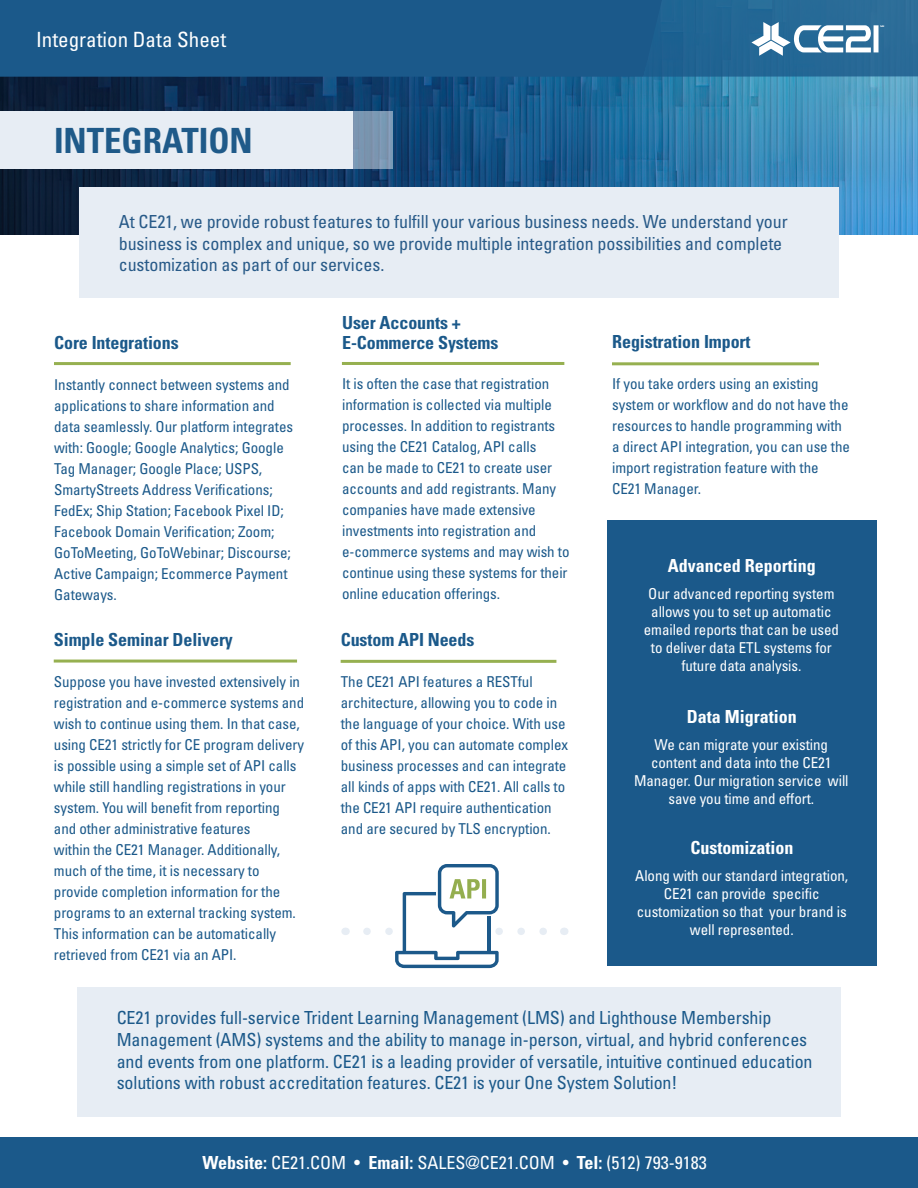
<style>
.page{position:relative;width:918px;height:1188px;background:#fff}
.page>*{position:absolute;margin:0;border:0;box-sizing:border-box;transform-origin:0 0}
.t1{font:700 condensed 34.8px "Univers LT Std";color:#1f5a89}
.t2{font:condensed 21px "Univers LT Std";color:#fff}
.t3{font:condensed 18px/21.6px "Univers LT Std";letter-spacing:-.005em;color:#1b598a}
.t4{font:condensed 18px/21.6px "Univers LT Std";letter-spacing:-.005em;color:#285a88}
.t5{font:700 condensed 18px "Univers LT Std";letter-spacing:-.005em;color:#1b598a}
.t6{font:condensed 18px "Univers LT Std";color:#fff}
.t7{font:700 condensed 18px "Univers LT Std";color:#fff}
.t8{font:condensed 15px/21px "Univers LT Std";letter-spacing:-.005em;color:#1b598a}
.t9{font:condensed 15px/18px "Univers LT Std";letter-spacing:-.005em;color:#fff;text-align:center}
.s1{font-weight:700}
</style>
<div class="page">
<div style="left:607px;top:521px;width:270px;height:445px;background:#1b598a"></div>
<img style="left:0;top:77px;width:918px;height:157px">
<hr style="left:612px;top:362px;width:207px;height:3px;background:#96b050">
<hr style="left:54px;top:362px;width:237px;height:3px;background:#96b050">
<hr style="left:342px;top:362px;width:222px;height:3px;background:#96b050">
<hr style="left:54px;top:660px;width:243px;height:3px;background:#96b050">
<hr style="left:341px;top:660px;width:215px;height:3px;background:#96b050">
<div style="left:0;top:1138px;width:918px;height:50px;background:#1b598a"></div>
<div style="left:0;top:0;width:644px;height:77px;background:#1b598a"></div>
<svg style="left:644px;top:0;width:274px;height:77px;background:#37749d"></svg>
<div style="left:79px;top:188px;width:760px;height:110px;background:#e7edf4"></div>
<div style="left:0;top:111px;width:393px;height:58px;background:#7a96b1"></div>
<div style="left:0;top:111px;width:352px;height:58px;background:#e7edf4"></div>
<div style="left:77px;top:988px;width:764px;height:129px;background:#e7edf4"></div>
<svg style="left:367px;top:864px;width:180px;height:104px"></svg>
<p class="t2" style="left:36px;top:26px;width:192px">Integration Data Sheet</p>
<p class="t1" style="left:54px;top:119px;width:200px">INTEGRATION</p>
<p class="t4" style="left:119px;top:211px;width:670px">At CE21, we provide robust features to fulfill your various business needs. We understand your business is complex and unique, so we provide multiple integration possibilities and complete customization as part of our services.</p>
<p class="t5" style="left:54px;top:332px;width:126px">Core Integrations</p>
<p class="t8" style="left:54px;top:373px;width:240px">Instantly connect between systems and applications to share information and data seamlessly. Our platform integrates with: Google; Google Analytics; Google Tag Manager; Google Place; USPS, SmartyStreets Address Verifications; FedEx; Ship Station; Facebook Pixel ID; Facebook Domain Verification; Zoom; GoToMeeting, GoToWebinar; Discourse; Active Campaign; Ecommerce Payment Gateways.</p>
<p class="t5" style="left:54px;top:629px;width:181px">Simple Seminar Delivery</p>
<p class="t8" style="left:54px;top:670px;width:252px">Suppose you have invested extensively in registration and e-commerce systems and wish to continue using them. In that case, using CE21 strictly for CE program delivery is possible using a simple set of API calls while still handling registrations in your system. You will benefit from reporting and other administrative features<br>within the CE21 Manager. Additionally, much of the time, it is necessary to provide completion information for the programs to an external tracking system.<br>This information can be automatically retrieved from CE21 via an API.</p>
<p class="t5" style="left:342px;top:312px;width:120px">User Accounts +</p>
<p class="t5" style="left:342px;top:331px;width:158px">E-Commerce Systems</p>
<p class="t8" style="left:342px;top:373px;width:229px">It is often the case that registration information is collected via multiple processes. In addition to registrants using the CE21 Catalog, API calls<br>can be made to CE21 to create user accounts and add registrants. Many companies have made extensive investments into registration and e-commerce systems and may wish to continue using these systems for their online education offerings.</p>
<p class="t5" style="left:341px;top:629px;width:135px">Custom API Needs</p>
<p class="t8" style="left:341px;top:671px;width:229px">The CE21 API features a RESTful architecture, allowing you to code in the language of your choice. With use of this API, you can automate complex business processes and can integrate all kinds of apps with CE21. All calls to the CE21 API require authentication and are secured by TLS encryption.</p>
<p class="t5" style="left:612px;top:331px;width:140px">Registration Import</p>
<p class="t8" style="left:612px;top:373px;width:239px">If you take orders using an existing system or workflow and do not have the resources to handle programming with a direct API integration, you can use the import registration feature with the CE21 Manager.</p>
<p class="t7" style="left:668px;top:555px;width:149px">Advanced Reporting</p>
<p class="t9" style="left:644px;top:585px;width:197px">Our advanced reporting system allows you to set up automatic emailed reports that can be used to deliver data ETL systems for future data analysis.</p>
<p class="t7" style="left:687px;top:705px;width:111px">Data Migration</p>
<p class="t9" style="left:634px;top:735px;width:216px">We can migrate your existing content and data into the CE21<br>Manager. Our migration service will save you time and effort.</p>
<p class="t7" style="left:690px;top:837px;width:105px">Customization</p>
<p class="t9" style="left:635px;top:867px;width:214px">Along with our standard integration,<br>CE21 can provide specific customization so that your brand is well represented.</p>
<p class="t3" style="left:117px;top:1007px;width:697px">CE21 provides full-service Trident Learning Management (LMS) and Lighthouse Membership Management (AMS) systems and the ability to manage in-person, virtual, and hybrid conferences and events from one platform. CE21 is a leading provider of versatile, intuitive continued education solutions with robust accreditation features. CE21 is your One System Solution!</p>
<p class="t6" style="left:202px;top:1151px;width:506px"><span class="s1">Website:</span> CE21.COM • <span class="s1">Email:</span> SALES@CE21.COM • <span class="s1">Tel:</span> (512) 793-9183</p>
</div>
